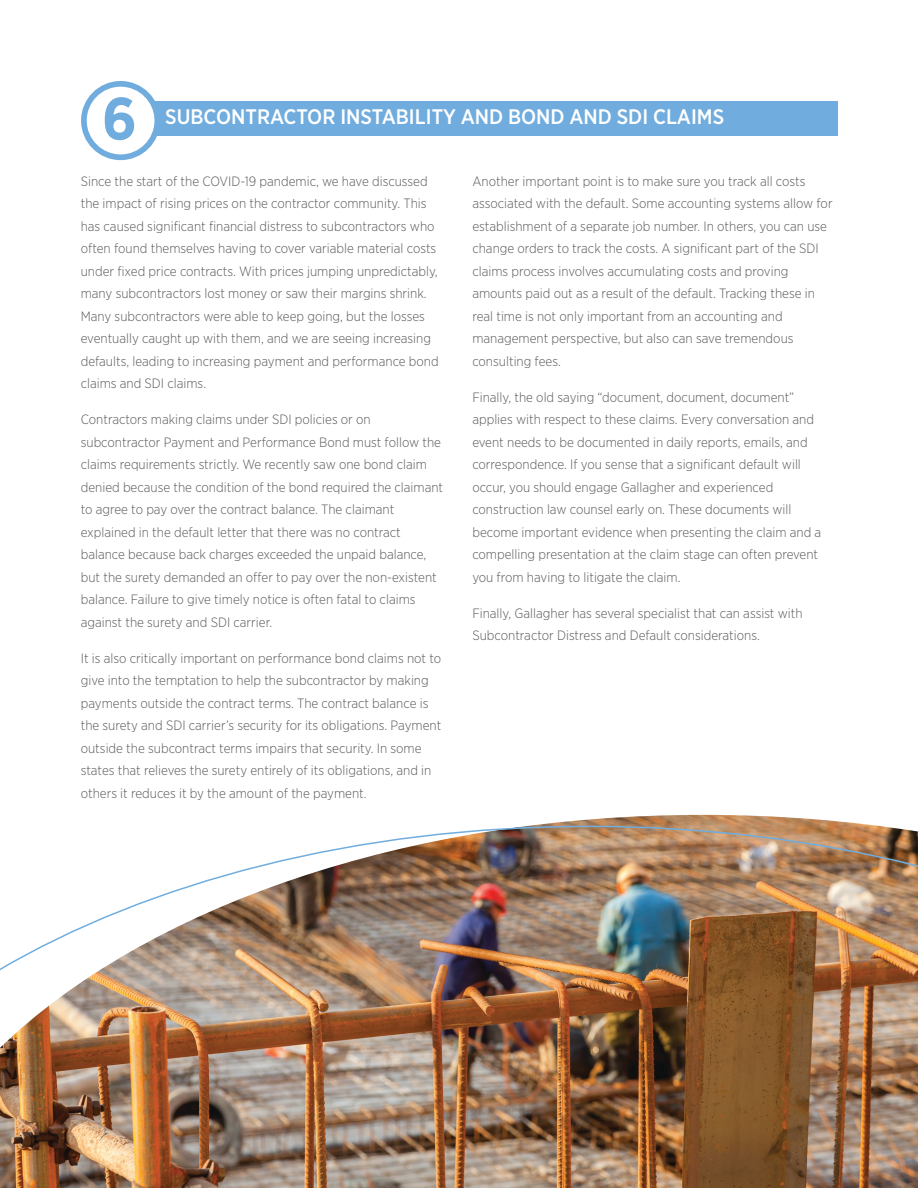
<style>
.page{position:relative;width:918px;height:1188px;background:#fff}
.page>*{position:absolute;margin:0;border:0;box-sizing:border-box;transform-origin:0 0}
.t1{font:700 59.55px "Gotham Narrow";color:#70adde}
.t2{font:500 21px "Gotham Narrow";color:#fff}
.t3{font:300 13.5px/22.5px "Gotham Narrow";color:#58595b}
</style>
<div class="page">
<img style="left:528px;top:815px;width:351px;height:11px">
<img style="left:0;top:826px;width:918px;height:362px">
<div style="left:122px;top:101px;width:715px;height:34px;background:#70adde"></div>
<div style="left:84px;top:84px;width:73px;height:73px;background:#fff;border-radius:50%"></div>
<div style="left:81px;top:81px;width:79px;height:79px;border:6px solid #70adde;border-radius:50%"></div>
<h1 class="t1" style="left:102px;top:80px;width:36px">6</h1>
<h2 class="t2" style="left:165px;top:104px;width:561px">SUBCONTRACTOR INSTABILITY AND BOND AND SDI CLAIMS</h2>
<p class="t3" style="left:81px;top:169px;width:360px">Since the start of the COVID-19 pandemic, we have discussed the impact of rising prices on the contractor community. This has caused significant financial distress to subcontractors who often found themselves having to cover variable material costs under fixed price contracts. With prices jumping unpredictably, many subcontractors lost money or saw their margins shrink.<br>Many subcontractors were able to keep going, but the losses eventually caught up with them, and we are seeing increasing defaults, leading to increasing payment and performance bond claims and SDI claims.</p>
<p class="t3" style="left:81px;top:408px;width:364px">Contractors making claims under SDI policies or on subcontractor Payment and Performance Bond must follow the claims requirements strictly. We recently saw one bond claim denied because the condition of the bond required the claimant to agree to pay over the contract balance. The claimant explained in the default letter that there was no contract balance because back charges exceeded the unpaid balance, but the surety demanded an offer to pay over the non-existent balance. Failure to give timely notice is often fatal to claims against the surety and SDI carrier.</p>
<p class="t3" style="left:81px;top:646px;width:362px">It is also critically important on performance bond claims not to give into the temptation to help the subcontractor by making payments outside the contract terms. The contract balance is the surety and SDI carrier’s security for its obligations. Payment outside the subcontract terms impairs that security. In some states that relieves the surety entirely of its obligations, and in others it reduces it by the amount of the payment.</p>
<p class="t3" style="left:472px;top:169px;width:362px">Another important point is to make sure you track all costs associated with the default. Some accounting systems allow for establishment of a separate job number. In others, you can use change orders to track the costs. A significant part of the SDI claims process involves accumulating costs and proving amounts paid out as a result of the default. Tracking these in real time is not only important from an accounting and management perspective, but also can save tremendous consulting fees.</p>
<p class="t3" style="left:472px;top:385px;width:350px">Finally, the old saying “document, document, document” applies with respect to these claims. Every conversation and event needs to be documented in daily reports, emails, and correspondence. If you sense that a significant default will occur, you should engage Gallagher and experienced construction law counsel early on. These documents will become important evidence when presenting the claim and a compelling presentation at the claim stage can often prevent you from having to litigate the claim.</p>
<p class="t3" style="left:472px;top:601px;width:332px">Finally, Gallagher has several specialist that can assist with<br>Subcontractor Distress and Default considerations.</p>
</div>
